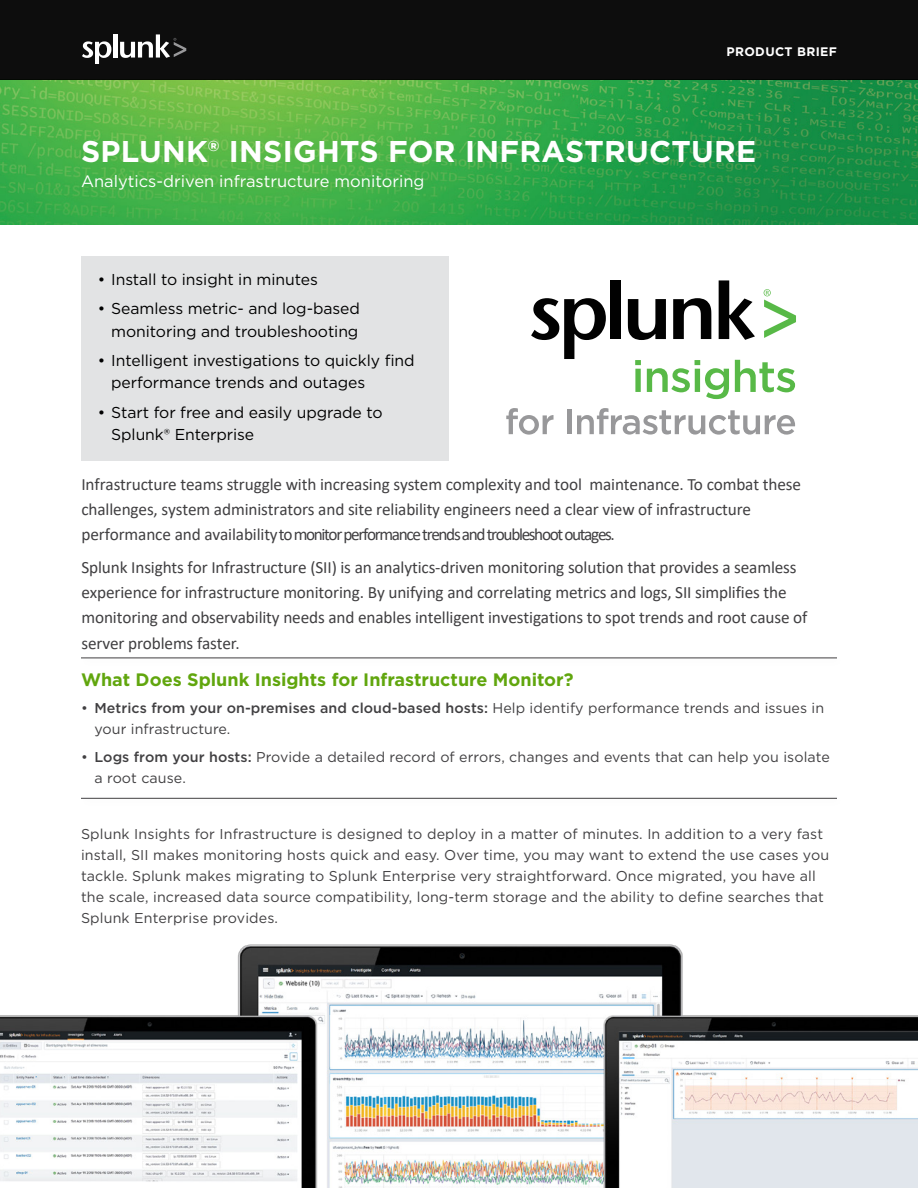
<style>
.page{position:relative;width:918px;height:1188px;background:#fff}
.page>*{position:absolute;margin:0;border:0;box-sizing:border-box;transform-origin:0 0}
.Document_Title{font:700 30px "Gotham";letter-spacing:.01em;color:#fff}
.Green_Subheads{font:700 18px "Gotham";color:#61a60e}
.Body_Text{font:17.25px/25.3px "Calibri";letter-spacing:-.01em;color:#414042}
.Subhead{font:16.5px "Gotham";color:#fff}
.t1{font:15.75px/22.5px "Gotham";letter-spacing:-.005em;color:#000}
.Green_Subheads-2{font:14.25px/21px "Gotham";letter-spacing:.01em;color:#414042}
.t2{font:700 12.3px "Gotham";letter-spacing:.03em;color:#fff}
.s1{font-family:"Gotham"}
.s2{font-weight:500}
</style>
<div class="page">
<img style="left:0;top:80px;width:918px;height:145px">
<div style="left:0;top:0;width:918px;height:80px;background:#0d0d0d"></div>
<svg style="left:82px;top:41px;width:29px;height:23px"></svg>
<hr style="left:113px;top:34px;width:4px;height:24px;background:#fff">
<svg style="left:120px;top:34px;width:66px;height:24px"></svg>
<div style="left:81px;top:256px;width:368px;height:205px;background:#e2e3e4"></div>
<div style="left:78px;top:793px;width:768px;height:16px;background:#000;opacity:.25"></div>
<hr style="left:81px;top:798px;width:756px;height:1px;background:#414042">
<div style="left:78px;top:652px;width:768px;height:17px;background:#000;opacity:.25"></div>
<hr style="left:81px;top:658px;width:756px;height:1px;background:#414042">
<img style="left:0;top:944px;width:918px;height:244px">
<svg style="left:531px;top:298px;width:75px;height:61px"></svg>
<div style="left:610px;top:280px;width:11px;height:59px;background:#010101"></div>
<svg style="left:628px;top:299px;width:38px;height:41px"></svg>
<svg style="left:673px;top:298px;width:38px;height:41px"></svg>
<svg style="left:719px;top:280px;width:36px;height:60px"></svg>
<svg style="left:764px;top:289px;width:32px;height:49px"></svg>
<svg style="left:635px;top:360px;width:6px;height:32px"></svg>
<svg style="left:647px;top:360px;width:82px;height:39px"></svg>
<svg style="left:735px;top:360px;width:60px;height:32px"></svg>
<svg style="left:506px;top:408px;width:48px;height:27px"></svg>
<div style="left:567px;top:409px;width:5px;height:25px;background:#98989a"></div>
<svg style="left:577px;top:408px;width:218px;height:27px"></svg>
<p class="t2" style="left:726px;top:44px;width:112px">PRODUCT BRIEF</p>
<p class="Document_Title" style="left:81px;top:131px;width:677px">SPLUNK® INSIGHTS FOR INFRASTRUCTURE</p>
<p class="Subhead" style="left:81px;top:170px;width:345px">Analytics-driven infrastructure monitoring</p>
<p class="t1" style="left:98px;top:268px;width:222px">• Install to insight in minutes</p>
<p class="t1" style="left:98px;top:297px;width:264px;text-align:right">• Seamless metric- and log-based monitoring and troubleshooting</p>
<p class="t1" style="left:111px;top:349px;width:305px;text-indent:-14px">• Intelligent investigations to quickly find performance trends and outages</p>
<p class="t1" style="left:111px;top:400px;width:273px;text-indent:-14px">• Start for free and easily upgrade to<br>Splunk® Enterprise</p>
<p class="Body_Text" style="left:81px;top:471px;width:721px">Infrastructure teams struggle with increasing system complexity and tool maintenance. To combat these challenges, system administrators and site reliability engineers need a clear view of infrastructure performance and availability to monitor performance trends and troubleshoot outages.</p>
<p class="Body_Text" style="left:81px;top:554px;width:728px">Splunk Insights for Infrastructure (SII) is an analytics-driven monitoring solution that provides a seamless experience for infrastructure monitoring. By unifying and correlating metrics and logs, SII simplifies the monitoring and observability needs and enables intelligent investigations to spot trends and root cause of server problems faster<span class="s1">.</span></p>
<p class="Green_Subheads" style="left:81px;top:667px;width:494px">What Does Splunk Insights for Infrastructure Monitor?</p>
<p class="Green_Subheads-2" style="left:94px;top:698px;width:731px;text-indent:-14px">• <span class="s2">Metrics from your on-premises and cloud-based hosts:</span> Help identify performance trends and issues in your infrastructure.</p>
<p class="Green_Subheads-2" style="left:94px;top:746px;width:737px;text-indent:-14px">• <span class="s2">Logs from your hosts:</span> Provide a detailed record of errors, changes and events that can help you isolate a root cause.</p>
<p class="Green_Subheads-2" style="left:81px;top:823px;width:750px">Splunk Insights for Infrastructure is designed to deploy in a matter of minutes. In addition to a very fast install, SII makes monitoring hosts quick and easy. Over time, you may want to extend the use cases you tackle. Splunk makes migrating to Splunk Enterprise very straightforward. Once migrated, you have all the scale, increased data source compatibility, long-term storage and the ability to define searches that Splunk Enterprise provides.</p>
</div>
